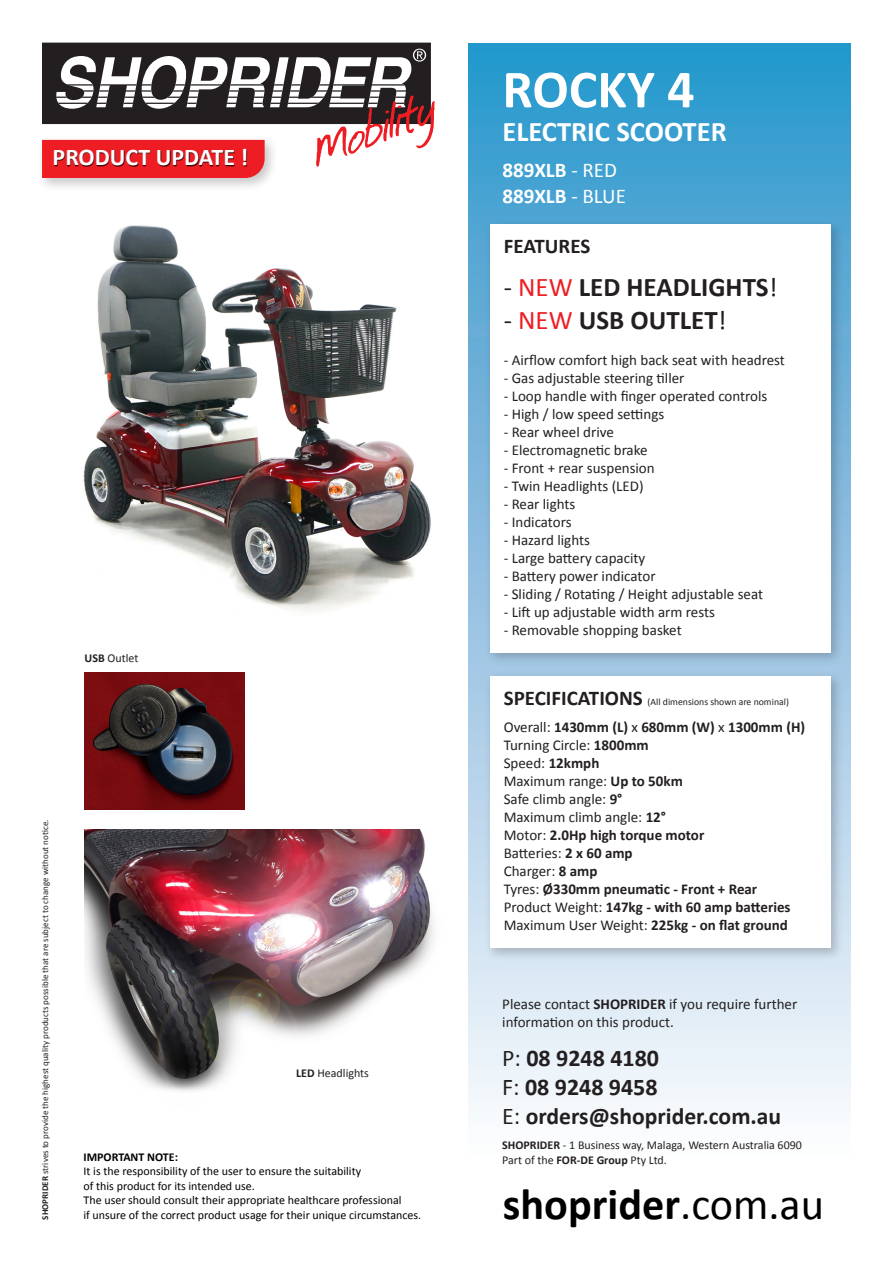
<style>
.page{position:relative;width:893px;height:1263px;background:#fff}
.page>*{position:absolute;margin:0;border:0;box-sizing:border-box;transform-origin:0 0}
.t1{font:700 54px "Calibri";color:#fff}
.t2{font:700 44.25px "Calibri";color:#000}
.t3{font:700 28.5px "Calibri";color:#fff}
.t4{font:700 27px "Calibri";color:#231f20}
.t5{font:700 24px/28.8px "Calibri";color:#231f20}
.t6{font:700 24px "Calibri";color:#fff}
.t7{font:700 23.7px "Calibri";color:#231f20}
.t8{font:700 21px/25.2px "Calibri";color:#fff}
.t9{font:700 21px "Calibri";color:#231f20}
.t10{font:15px/18px "Calibri";color:#231f20}
.t11{font:700 15px/18px "Calibri";color:#231f20}
.t12{font:12px/14.4px "Calibri";color:#000}
.t13{font:12px/14.4px "Calibri";color:#231f20}
.t14{font:700 12px "Calibri";color:#000}
.t15{font:9.75px "Calibri";color:#231f20}
.t16{font:9px "Calibri";color:#231f20}
.s1{font-weight:700}
.s2{font-weight:400}
.s3{font-weight:400;color:#ee1d23}
.s4{font-weight:700;font-size:21px}
.s5{font-weight:400;font-size:24px}
</style>
<div class="page">
<div style="left:43px;top:43px;width:387px;height:81px;background:#231f20"></div>
<div style="left:468px;top:43px;width:383px;height:1118px;background:linear-gradient(to bottom,#2b93ca,#fff8fc)"></div>
<img style="left:481px;top:670px;width:366px;height:295px">
<div style="left:490px;top:677px;width:340px;height:271px;background:#fff"></div>
<img style="left:481px;top:215px;width:366px;height:455px">
<div style="left:490px;top:224px;width:340px;height:428px;background:#fff"></div>
<svg style="left:42px;top:49px;width:393px;height:129px"></svg>
<img style="left:52px;top:146px;width:264px;height:28px">
<img style="left:83px;top:225px;width:348px;height:387px">
<img style="left:85px;top:830px;width:349px;height:261px">
<img style="left:85px;top:672px;width:159px;height:137px">
<h3 class="t6" style="left:53px;top:142px;width:197px">PRODUCT UPDATE !</h3>
<p class="t13" style="left:85px;top:650px;width:55px"><span class="s1">USB</span> Outlet</p>
<p class="t16" style="left:39px;top:1219px;width:401px;rotate:-90deg"><span class="s1">SHOPRIDER</span> strives to provide the highest quality products possible that are subject to change without notice.</p>
<p class="t13" style="left:296px;top:1066px;width:74px"><span class="s1">LED</span> Headlights</p>
<p class="t14" style="left:84px;top:1149px;width:96px">IMPORTANT NOTE:</p>
<p class="t12" style="left:84px;top:1164px;width:339px">It is the responsibility of the user to ensure the suitability<br>of this product for its intended use.<br>The user should consult their appropriate healthcare professional<br>if unsure of the correct product usage for their unique circumstances.</p>
<h1 class="t1" style="left:502px;top:55px;width:194px">ROCKY 4</h1>
<h3 class="t3" style="left:502px;top:114px;width:226px">ELECTRIC SCOOTER</h3>
<h3 class="t8" style="left:502px;top:158px;width:125px">889XLB <span class="s2">- RED<br></span>889XLB <span class="s2">- BLUE</span></h3>
<h3 class="t9" style="left:504px;top:233px;width:88px">FEATURES</h3>
<h3 class="t4" style="left:504px;top:270px;width:275px"><span class="s2">-</span> <span class="s3">NEW</span> LED HEADLIGHTS<span class="s2">!</span></h3>
<h3 class="t4" style="left:504px;top:302px;width:224px"><span class="s2">-</span> <span class="s3">NEW</span> USB OUTLET<span class="s2">!</span></h3>
<p class="t10" style="left:504px;top:351px;width:283px">- Airflow comfort high back seat with headrest</p>
<p class="t10" style="left:504px;top:369px;width:182px">- Gas adjustable steering tiller</p>
<p class="t10" style="left:504px;top:387px;width:265px">- Loop handle with finger operated controls</p>
<p class="t10" style="left:504px;top:405px;width:162px">- High / low speed settings</p>
<p class="t10" style="left:504px;top:423px;width:112px">- Rear wheel drive</p>
<p class="t10" style="left:504px;top:441px;width:145px">- Electromagnetic brake</p>
<p class="t10" style="left:504px;top:459px;width:153px">- Front + rear suspension</p>
<p class="t10" style="left:504px;top:477px;width:141px">- Twin Headlights (LED)</p>
<p class="t10" style="left:504px;top:495px;width:73px">- Rear lights</p>
<p class="t10" style="left:504px;top:513px;width:69px">- Indicators</p>
<p class="t10" style="left:504px;top:531px;width:88px">- Hazard lights</p>
<p class="t10" style="left:504px;top:549px;width:143px">- Large battery capacity</p>
<p class="t10" style="left:504px;top:567px;width:153px">- Battery power indicator</p>
<p class="t10" style="left:504px;top:585px;width:261px">- Sliding / Rotating / Height adjustable seat</p>
<p class="t10" style="left:504px;top:603px;width:213px">- Lift up adjustable width arm rests</p>
<p class="t10" style="left:504px;top:621px;width:179px">- Removable shopping basket</p>
<p class="t15" style="left:504px;top:695px;width:287px"><span class="s4">SPECIFICATIONS</span> (All dimensions shown are nominal)</p>
<p class="t11" style="left:504px;top:718px;width:303px"><span class="s2">Overall:</span> 1430mm (L) <span class="s2">x</span> 680mm (W) <span class="s2">x</span> 1300mm (H)<br><span class="s2">Turning Circle:</span> 1800mm<br><span class="s2">Speed:</span> 12kmph<br><span class="s2">Maximum range:</span> Up to 50km<br><span class="s2">Safe climb angle:</span> 9°<br><span class="s2">Maximum climb angle:</span> 12°<br><span class="s2">Motor:</span> 2.0Hp high torque motor<br><span class="s2">Batteries:</span> 2 x 60 amp<br><span class="s2">Charger:</span> 8 amp<br><span class="s2">Tyres:</span> Ø330mm pneumatic - Front + Rear<br><span class="s2">Product Weight:</span> 147kg - with 60 amp batteries<br><span class="s2">Maximum User Weight:</span> 225kg - on flat ground</p>
<p class="t10" style="left:502px;top:995px;width:297px">Please contact <span class="s1">SHOPRIDER</span> if you require further information on this product.</p>
<h3 class="t5" style="left:502px;top:1044px;width:158px"><span class="s2">P:</span> 08 9248 4180<br><span class="s2">F:</span> 08 9248 9458</h3>
<h3 class="t7" style="left:502px;top:1101px;width:280px"><span class="s5">E:</span> orders@shoprider.com.au</h3>
<p class="t13" style="left:502px;top:1138px;width:301px"><span class="s1">SHOPRIDER</span> - 1 Business way, Malaga, Western Australia 6090<br>Part of the <span class="s1">FOR-DE Group</span> Pty Ltd.</p>
<h2 class="t2" style="left:503px;top:1176px;width:323px">shoprider<span class="s2">.com.au</span></h2>
</div>
